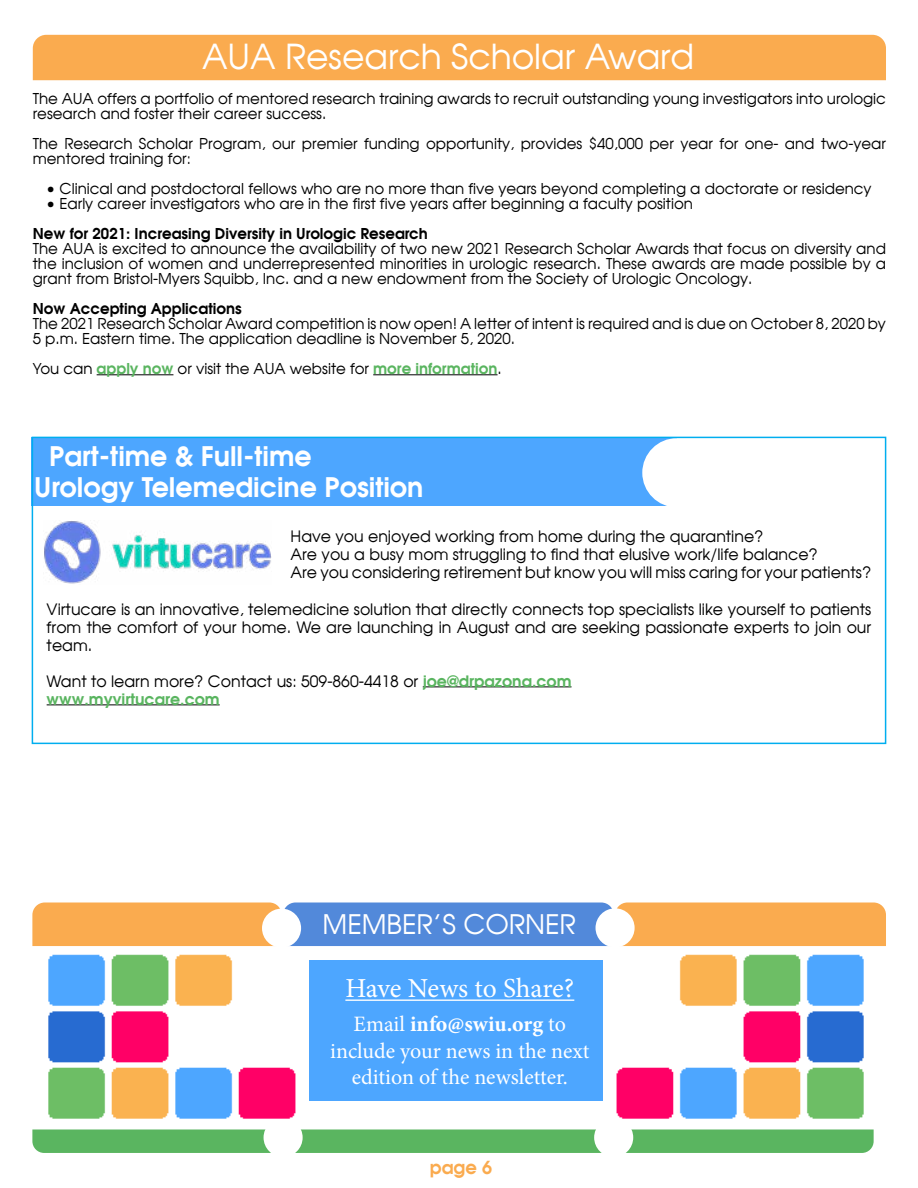
<style>
.page{position:relative;width:918px;height:1188px;background:#fff}
.page>*{position:absolute;margin:0;border:0;box-sizing:border-box;transform-origin:0 0}
.t1{font:34.5px "Avalon Plain";color:#fff}
.t2{font:27.45px "Minion Pro";letter-spacing:-.01em;color:#fff}
.t3{font:700 27px/31.5px "Avalon";color:#fff}
.t4{font:27px "Avalon Plain";color:#fff}
.t5{font:22.05px/26.4px "Minion Pro";color:#fff;text-align:center}
.t6{font:700 18px "Avalon";color:#faab4f}
.t7{font:15.75px/18px "Avalon Plain";color:#000}
.t8{font:700 15.75px "Avalon";color:#5ab560}
.t9{font:15px/15px "Avalon Plain";color:#000}
.t10{font:700 15px "Avalon";color:#000}
.s1{font-family:"Avalon";font-weight:700;color:#5ab560}
.s2{font-weight:700}
</style>
<div class="page">
<div style="left:32px;top:437px;width:645px;height:69px;background:#4da6ff"></div>
<img style="left:44px;top:521px;width:227px;height:63px">
<div style="left:280px;top:961px;width:334px;height:140px;background:#4da6ff"></div>
<hr style="left:345px;top:999px;width:229px;height:2px;background:#fff">
<svg style="left:32px;top:903px;width:854px;height:43px;background:#ba9e85"></svg>
<div style="left:262px;top:909px;width:39px;height:39px;background:#fff;border-radius:50%"></div>
<div style="left:596px;top:908px;width:39px;height:39px;background:#fff;border-radius:50%"></div>
<hr style="left:280px;top:904px;width:3px;height:256px;background:#fff">
<hr style="left:614px;top:879px;width:2px;height:256px;background:#fff">
<div style="left:32px;top:1129px;width:842px;height:24px;background:#5ab560"></div>
<div style="left:594px;top:1118px;width:39px;height:39px;background:#fff;border-radius:50%"></div>
<div style="left:264px;top:1118px;width:39px;height:39px;background:#fff;border-radius:50%"></div>
<img style="left:604px;top:954px;width:260px;height:165px">
<img style="left:48px;top:954px;width:260px;height:165px">
<hr style="left:97px;top:375px;width:76px;height:1px;background:#000">
<hr style="left:373px;top:375px;width:125px;height:1px;background:#000">
<div style="left:33px;top:35px;width:853px;height:45px;background:#faab4f"></div>
<div style="left:642px;top:438px;width:69px;height:69px;background:#fff;border-radius:50%"></div>
<hr style="left:423px;top:687px;width:149px;height:1px;background:#000">
<hr style="left:47px;top:705px;width:173px;height:1px;background:#000">
<div style="left:32px;top:437px;width:854px;height:307px;border:2px solid #00aeef"></div>
<h1 class="t1" style="left:202px;top:35px;width:494px">AUA Research Scholar Award</h1>
<p class="t9" style="left:33px;top:91px;width:855px">The AUA offers a portfolio of mentored research training awards to recruit outstanding young investigators into urologic research and foster their career success.</p>
<p class="t9" style="left:33px;top:136px;width:855px">The Research Scholar Program, our premier funding opportunity, provides $40,000 per year for one- and two-year mentored training for:</p>
<p class="t9" style="left:46px;top:181px;width:827px">• Clinical and postdoctoral fellows who are no more than five years beyond completing a doctorate or residency</p>
<p class="t9" style="left:46px;top:196px;width:648px">• Early career investigators who are in the first five years after beginning a faculty position</p>
<p class="t10" style="left:33px;top:224px;width:397px">New for 2021: Increasing Diversity in Urologic Research</p>
<p class="t9" style="left:33px;top:241px;width:855px;text-align:justify">The AUA is excited to announce the availability of two new 2021 Research Scholar Awards that focus on diversity and the inclusion of women and underrepresented minorities in urologic research. These awards are made possible by a grant from Bristol-Myers Squibb, Inc. and a new endowment from the Society of Urologic Oncology.</p>
<p class="t10" style="left:33px;top:299px;width:210px">Now Accepting Applications</p>
<p class="t9" style="left:33px;top:316px;width:855px">The 2021 Research Scholar Award competition is now open! A letter of intent is required and is due on October 8, 2020 by<br>5 p.m. Eastern time. The application deadline is November 5, 2020.</p>
<p class="t9" style="left:33px;top:361px;width:470px">You can <span class="s1">apply now</span> or visit the AUA website for <span class="s1">more information</span>.</p>
<h3 class="t3" style="left:34px;top:439px;width:391px;text-indent:15px">Part-time &amp; Full-time<br>Urology Telemedicine Position</h3>
<p class="t7" style="left:291px;top:528px;width:582px">Have you enjoyed working from home during the quarantine?<br>Are you a busy mom struggling to find that elusive work/life balance?<br>Are you considering retirement but know you will miss caring for your patients?</p>
<p class="t7" style="left:47px;top:600px;width:826px;text-align:justify">Virtucare is an innovative, telemedicine solution that directly connects top specialists like yourself to patients from the comfort of your home. We are launching in August and are seeking passionate experts to join our team.</p>
<p class="t7" style="left:47px;top:672px;width:526px">Want to learn more? Contact us: 509-860-4418 or <span class="s1">joe@drpazona.com</span></p>
<p class="t8" style="left:47px;top:688px;width:175px">www.myvirtucare.com</p>
<h3 class="t4" style="left:323px;top:907px;width:255px">MEMBER’S CORNER</h3>
<h2 class="t2" style="left:345px;top:970px;width:230px">Have News to Share?</h2>
<h3 class="t5" style="left:330px;top:1011px;width:261px">Email <span class="s2">info@swiu.org</span> to include your news in the next edition of the newsletter.</h3>
<p class="t6" style="left:430px;top:1155px;width:64px">page 6</p>
</div>
